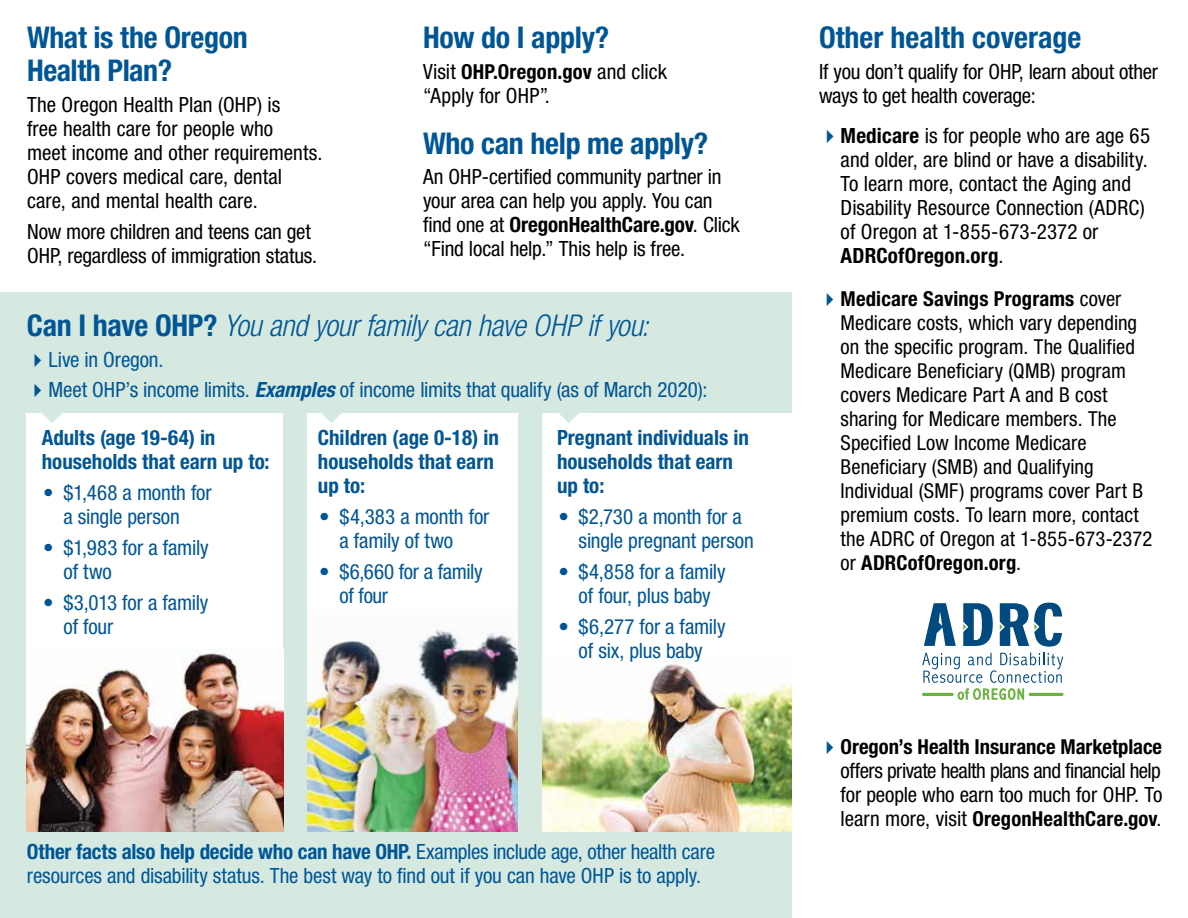
<style>
.page{position:relative;width:1188px;height:918px;background:#fff}
.page>*{position:absolute;margin:0;border:0;box-sizing:border-box;transform-origin:0 0}
.t1{font:700 condensed 30px/33px "Helvetica Neue LT Std";letter-spacing:-.01em;color:#005695}
.t2{font:italic 300 condensed 30px "Helvetica Neue LT Std";letter-spacing:-.01em;color:#005695}
.t3{font:condensed 21px/24px "Helvetica Neue LT Std";color:#000}
.t4{font:condensed 21px/24px "Helvetica Neue LT Std";letter-spacing:-.005em;color:#005695}
.t5{font:700 condensed 21px/24px "Helvetica Neue LT Std";color:#005695}
.t6{font:condensed 21px/24px "Helvetica Neue LT Std";letter-spacing:-.025em;color:#000}
.t7{font:condensed 20.7px/24px "Helvetica Neue LT Std";letter-spacing:.005em;color:#000}
.t8{font:700 condensed 20.7px "Helvetica Neue LT Std";color:#000}
.s1{font-weight:400;font-size:21px}
.s2{font-weight:700}
.s3{font-weight:700;font-style:normal}
.s4{font-weight:700;font-style:italic}
.s5{font-weight:400}
</style>
<div class="page">
<div style="left:0;top:293px;width:792px;height:625px;background:#d6e9e1"></div>
<div style="left:27px;top:413px;width:256px;height:264px;background:#fff"></div>
<img style="left:27px;top:650px;width:256px;height:182px">
<div style="left:308px;top:413px;width:210px;height:264px;background:#fff"></div>
<img style="left:308px;top:629px;width:210px;height:203px">
<div style="left:542px;top:413px;width:256px;height:264px;background:#fff"></div>
<img style="left:542px;top:664px;width:250px;height:168px">
<svg style="left:42px;top:413px;width:20px;height:10px"></svg>
<svg style="left:321px;top:413px;width:21px;height:10px"></svg>
<svg style="left:559px;top:413px;width:20px;height:10px"></svg>
<svg style="left:924px;top:603px;width:32px;height:43px"></svg>
<svg style="left:922px;top:653px;width:141px;height:47px"></svg>
<svg style="left:1000px;top:603px;width:62px;height:44px"></svg>
<svg style="left:963px;top:603px;width:30px;height:43px"></svg>
<h1 class="t1" style="left:27px;top:21px;width:222px">What is the Oregon<br>Health Plan?</h1>
<p class="t3" style="left:27px;top:93px;width:297px">The Oregon Health Plan (OHP) is<br>free health care for people who<br>meet income and other requirements.<br>OHP covers medical care, dental care, and mental health care.</p>
<p class="t3" style="left:27px;top:219px;width:292px">Now more children and teens can get<br>OHP, regardless of immigration status.</p>
<h1 class="t1" style="left:423px;top:21px;width:188px">How do I apply?</h1>
<p class="t8" style="left:423px;top:59px;width:246px"><span class="s1">Visit</span> OHP.Oregon.gov <span class="s1">and click</span></p>
<p class="t3" style="left:423px;top:84px;width:129px">“Apply for OHP”.</p>
<h1 class="t1" style="left:423px;top:126px;width:287px">Who can help me apply?</h1>
<p class="t3" style="left:423px;top:165px;width:318px">An OHP-certified community partner in your area can help you apply. You can find one at <span class="s2">OregonHealthCare.gov</span>. Click “Find local help.” This help is free.</p>
<h1 class="t2" style="left:27px;top:308px;width:623px"><span class="s3">Can I have OHP?</span> You and your family can have OHP if you:</h1>
<p class="t4" style="left:49px;top:344px;width:660px;line-height:30.8px">Live in Oregon.<br>Meet OHP’s income limits. <span class="s4">Examples</span> of income limits that qualify (as of March 2020):</p>
<p class="t5" style="left:42px;top:426px;width:229px">Adults (age 19-64) in households that earn up to:</p>
<p class="t4" style="left:43px;top:481px;width:170px;text-align:center">• $1,468 a month for a single person</p>
<p class="t4" style="left:63px;top:535px;width:147px;text-indent:-20px">• $1,983 for a family of two</p>
<p class="t4" style="left:63px;top:590px;width:146px;text-indent:-20px">• $3,013 for a family of four</p>
<p class="t5" style="left:318px;top:426px;width:182px">Children (age 0-18) in households that earn up to:</p>
<p class="t4" style="left:339px;top:505px;width:151px;text-indent:-20px">• $4,383 a month for a family of two</p>
<p class="t4" style="left:339px;top:559px;width:145px;text-indent:-20px">• $6,660 for a family of four</p>
<p class="t5" style="left:557px;top:426px;width:193px">Pregnant individuals in households that earn up to:</p>
<p class="t4" style="left:579px;top:505px;width:177px;text-indent:-20px">• $2,730 a month for a single pregnant person</p>
<p class="t4" style="left:558px;top:559px;width:169px;text-align:center">• $4,858 for a family of four, plus baby</p>
<p class="t4" style="left:558px;top:614px;width:169px;text-align:center">• $6,277 for a family of six, plus baby</p>
<p class="t4" style="left:27px;top:840px;width:690px"><span class="s2">Other facts also help decide who can have OHP.</span> Examples include age, other health care resources and disability status. The best way to find out if you can have OHP is to apply.</p>
<h1 class="t1" style="left:819px;top:21px;width:264px">Other health coverage</h1>
<p class="t3" style="left:819px;top:60px;width:341px">If you don’t qualify for OHP, learn about other ways to get health coverage:</p>
<p class="t3" style="left:841px;top:123px;width:311px"><span class="s2">Medicare</span> is for people who are age 65 and older, are blind or have a disability.<br>To learn more, contact the Aging and Disability Resource Connection (ADRC) of Oregon at 1-855-673-2372 or <span class="s2">ADRCofOregon.org</span>.</p>
<p class="t7" style="left:841px;top:286px;width:313px"><span class="s2">Medicare Savings Programs</span> cover Medicare costs, which vary depending on the specific program. The Qualified Medicare Beneficiary (QMB) program covers Medicare Part A and B cost sharing for Medicare members. The Specified Low Income Medicare Beneficiary (SMB) and Qualifying Individual (SMF) programs cover Part B premium costs. To learn more, contact the ADRC of Oregon at 1-855-673-2372 or <span class="s2">ADRCofOregon.org</span>.</p>
<p class="t8" style="left:841px;top:734px;width:323px">Oregon’s Health Insurance Marketplace</p>
<p class="t6" style="left:841px;top:759px;width:323px">offers private health plans and financial help for people who earn too much for OHP. To</p>
<p class="t8" style="left:841px;top:806px;width:322px"><span class="s1">learn more, visit</span> OregonHealthCare.gov<span class="s5">.</span></p>
</div>
